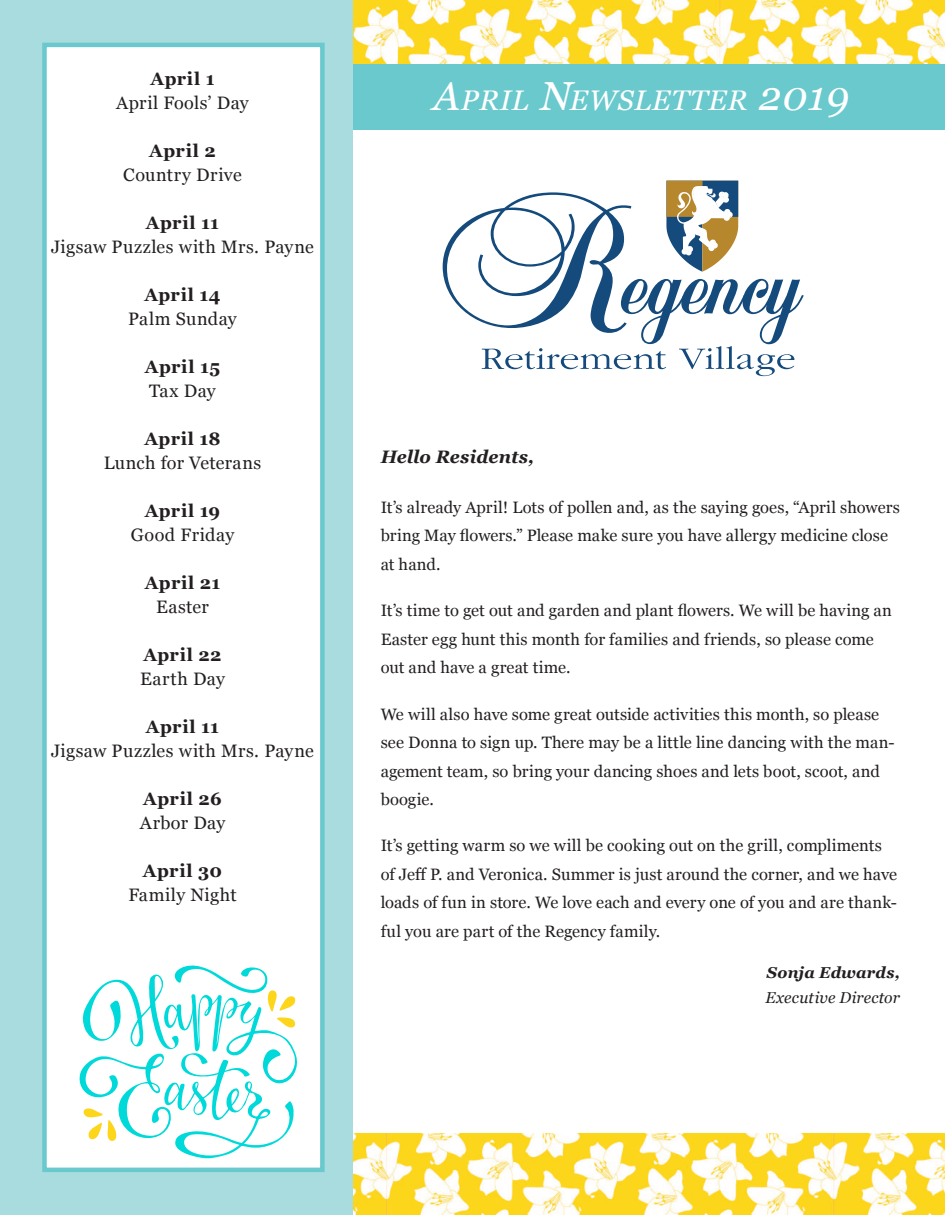
<style>
.page{position:relative;width:945px;height:1215px;background:#fff}
.page>*{position:absolute;margin:0;border:0;box-sizing:border-box;transform-origin:0 0}
.t1{font:italic 28.35px "Georgia";letter-spacing:.03em;color:#fff}
.t2{font:18px "Georgia";letter-spacing:.025em;color:#231f20}
.t3{font:700 18px "Georgia";letter-spacing:.03em;color:#231f20}
.t4{font:italic 700 18px "Georgia";letter-spacing:.005em;color:#231f20}
.t5{font:16.5px/28.5px "Georgia";letter-spacing:.005em;color:#231f20}
.t6{font:italic 15.75px "Georgia";letter-spacing:.01em;color:#231f20}
.t7{font:italic 700 15.75px "Georgia";letter-spacing:.015em;color:#231f20}
.s1{font-size:40.5px}
</style>
<div class="page">
<img style="left:352px;top:1px;width:593px;height:63px">
<div style="left:0;top:64px;width:945px;height:66px;background:#69c9cd"></div>
<img style="left:352px;top:1133px;width:593px;height:82px">
<div style="left:0;top:0;width:352px;height:1215px;background:#a8dcdf"></div>
<div style="left:42px;top:43px;width:283px;height:1129px;background:#fff;border:4px solid #69c9cd"></div>
<svg style="left:79px;top:965px;width:218px;height:194px"></svg>
<svg style="left:443px;top:181px;width:361px;height:195px"></svg>
<p class="t3" style="left:151px;top:66px;width:65px">April 1</p>
<p class="t2" style="left:116px;top:90px;width:134px">April Fools’ Day</p>
<p class="t3" style="left:149px;top:138px;width:68px">April 2</p>
<p class="t2" style="left:123px;top:162px;width:120px">Country Drive</p>
<p class="t3" style="left:146px;top:210px;width:75px">April 11</p>
<p class="t2" style="left:51px;top:234px;width:264px">Jigsaw Puzzles with Mrs. Payne</p>
<p class="t3" style="left:144px;top:282px;width:78px">April 14</p>
<p class="t2" style="left:128px;top:306px;width:110px">Palm Sunday</p>
<p class="t3" style="left:145px;top:354px;width:77px">April 15</p>
<p class="t2" style="left:149px;top:378px;width:68px">Tax Day</p>
<p class="t3" style="left:144px;top:426px;width:78px">April 18</p>
<p class="t2" style="left:104px;top:450px;width:159px">Lunch for Veterans</p>
<p class="t3" style="left:145px;top:498px;width:77px">April 19</p>
<p class="t2" style="left:131px;top:522px;width:105px">Good Friday</p>
<p class="t3" style="left:145px;top:570px;width:77px">April 21</p>
<p class="t2" style="left:156px;top:594px;width:54px">Easter</p>
<p class="t3" style="left:143px;top:642px;width:80px">April 22</p>
<p class="t2" style="left:140px;top:666px;width:86px">Earth Day</p>
<p class="t3" style="left:146px;top:714px;width:75px">April 11</p>
<p class="t2" style="left:51px;top:738px;width:264px">Jigsaw Puzzles with Mrs. Payne</p>
<p class="t3" style="left:143px;top:786px;width:80px">April 26</p>
<p class="t2" style="left:140px;top:810px;width:87px">Arbor Day</p>
<p class="t3" style="left:143px;top:858px;width:81px">April 30</p>
<p class="t2" style="left:128px;top:882px;width:110px">Family Night</p>
<h1 class="t1" style="left:433px;top:80px;width:417px"><span class="s1">A</span>PRIL <span class="s1">N</span>EWSLETTER <span class="s1">2019</span></h1>
<p class="t4" style="left:381px;top:444px;width:155px">Hello Residents,</p>
<p class="t5" style="left:381px;top:492px;width:521px">It’s already April! Lots of pollen and, as the saying goes, “April showers bring May flowers.” Please make sure you have allergy medicine close at hand.</p>
<p class="t5" style="left:381px;top:595px;width:513px">It’s time to get out and garden and plant flowers. We will be having an<br>Easter egg hunt this month for families and friends, so please come out and have a great time.</p>
<p class="t5" style="left:381px;top:699px;width:516px">We will also have some great outside activities this month, so please see Donna to sign up. There may be a little line dancing with the man&shy;agement team, so bring your dancing shoes and lets boot, scoot, and boogie.</p>
<p class="t5" style="left:381px;top:831px;width:518px">It’s getting warm so we will be cooking out on the grill, compliments of Jeff P. and Veronica. Summer is just around the corner, and we have loads of fun in store. We love each and every one of you and are thank&shy;ful you are part of the Regency family.</p>
<p class="t7" style="left:767px;top:960px;width:135px">Sonja Edwards,</p>
<p class="t6" style="left:766px;top:986px;width:136px">Executive Director</p>
</div>
